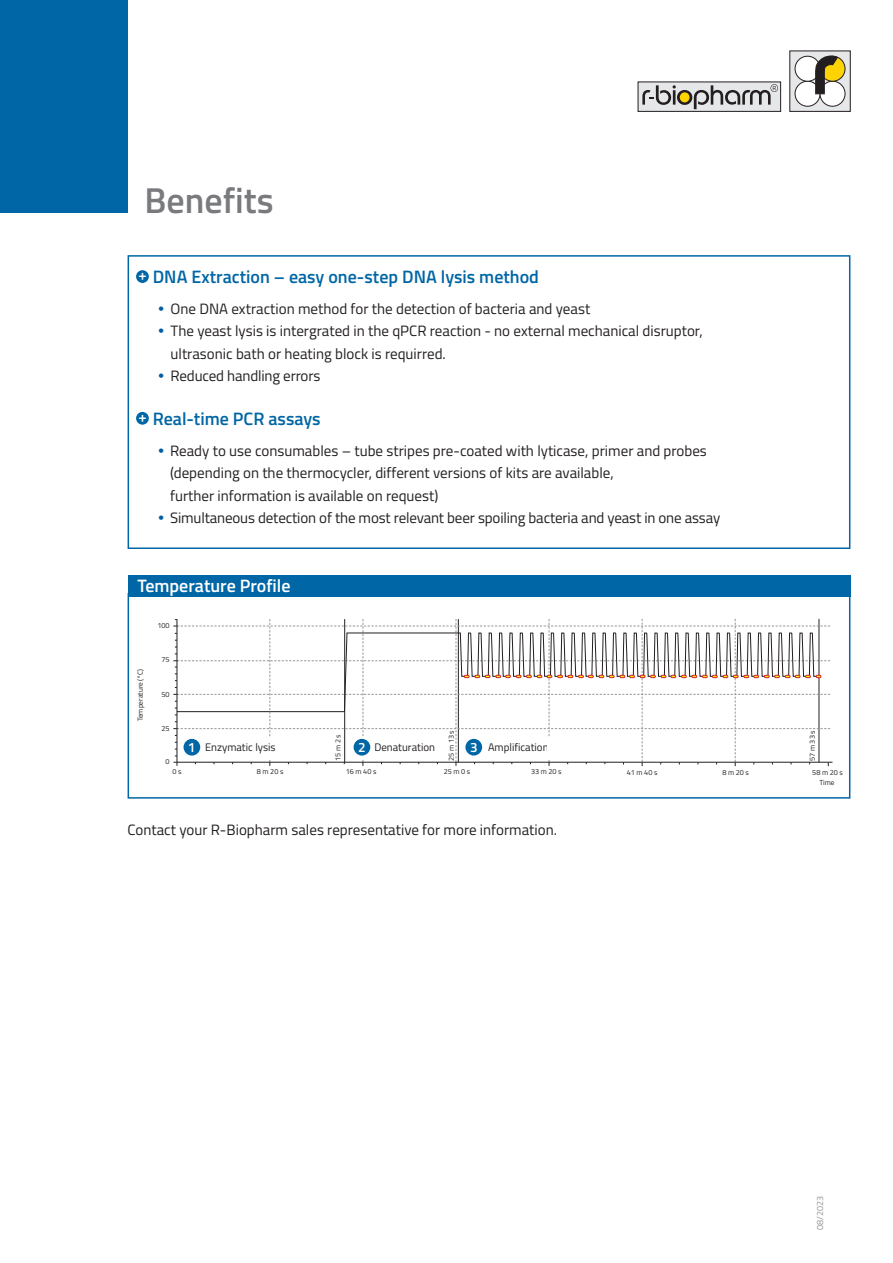
<style>
.page{position:relative;width:893px;height:1263px;background:#fff}
.page>*{position:absolute;margin:0;border:0;box-sizing:border-box;transform-origin:0 0}
.t1{font:600 36px "Titillium";color:#787a7d}
.t2{font:600 18px "Titillium";color:#0166a5}
.t3{font:600 18px "Titillium";color:#fff}
.t4{font:15px/22.5px "Titillium";color:#231f20}
.t5{font:600 13.5px "Titillium";color:#fff}
.t6{font:10.95px "Titillium";color:#231f20}
.t7{font:9px "Titillium";color:#939598}
.t8{font:7.35px/10.1px "Titillium";color:#231f20;text-align:center}
.s1{font-size:14.7px;color:#fff}
.s2{font-family:"Stone Sans ITC Std";font-weight:500;color:#015ca3}
.s3{font-weight:600;font-size:13.5px;color:#fff}
</style>
<div class="page">
<div style="left:128px;top:593px;width:722px;height:206px;background:#fff;border:2px solid #0166a5"></div>
<div style="left:128px;top:255px;width:722px;height:294px;border:2px solid #0166a5"></div>
<div style="left:128px;top:575px;width:722px;height:21px;background:#0166a5"></div>
<div style="left:136px;top:270px;width:13px;height:13px;background:#0166a5;border-radius:50%"></div>
<div style="left:136px;top:412px;width:13px;height:13px;background:#0166a5;border-radius:50%"></div>
<hr style="left:174px;top:762px;width:658px;height:1px;background:#231f20">
<svg style="left:173px;top:619px;width:657px;height:147px"></svg>
<div style="left:0;top:0;width:128px;height:213px;background:#0166a5"></div>
<svg style="left:792px;top:53px;width:56px;height:57px"></svg>
<div style="left:795px;top:81px;width:25px;height:25px;background:#fff;border-radius:50%"></div>
<div style="left:795px;top:81px;width:25px;height:25px;border:1px solid #231f20;border-radius:50%"></div>
<div style="left:795px;top:56px;width:25px;height:25px;background:#fff;border-radius:50%"></div>
<div style="left:795px;top:56px;width:25px;height:25px;border:1px solid #231f20;border-radius:50%"></div>
<div style="left:820px;top:81px;width:25px;height:25px;background:#fff;border-radius:50%"></div>
<div style="left:820px;top:81px;width:25px;height:25px;border:1px solid #231f20;border-radius:50%"></div>
<div style="left:820px;top:56px;width:25px;height:25px;background:#fed304;border-radius:50%"></div>
<div style="left:820px;top:56px;width:25px;height:25px;border:1px solid #231f20;border-radius:50%"></div>
<svg style="left:815px;top:56px;width:23px;height:38px"></svg>
<div style="left:638px;top:82px;width:143px;height:30px;background:#e6e7e9;border:1px solid #231f20"></div>
<svg style="left:642px;top:84px;width:136px;height:25px"></svg>
<div style="left:184px;top:739px;width:16px;height:16px;background:#0166a5;border-radius:50%"></div>
<div style="left:465px;top:739px;width:17px;height:16px;background:#0166a5;border-radius:50%"></div>
<svg style="left:361px;top:737px;width:4px;height:22px"></svg>
<hr style="left:268px;top:737px;width:4px;height:22px;background:#fff">
<hr style="left:548px;top:737px;width:4px;height:22px;background:#fff">
<div style="left:354px;top:739px;width:16px;height:16px;background:#0166a5;border-radius:50%"></div>
<h1 class="t1" style="left:145px;top:173px;width:131px">Benefits</h1>
<p class="t2" style="left:138px;top:263px;width:402px"><span class="s1">+</span> DNA Extraction – easy one-step DNA lysis method</p>
<p class="t4" style="left:157px;top:297px;width:434px"><span class="s2">•</span> One DNA extraction method for the detection of bacteria and yeast</p>
<p class="t4" style="left:171px;top:319px;width:534px;text-indent:-13px"><span class="s2">•</span> The yeast lysis is intergrated in the qPCR reaction - no external mechanical disruptor, ultrasonic bath or heating block is requirred.</p>
<p class="t4" style="left:157px;top:364px;width:165px"><span class="s2">•</span> Reduced handling errors</p>
<p class="t2" style="left:138px;top:405px;width:184px"><span class="s1">+</span> Real-time PCR assays</p>
<p class="t4" style="left:170px;top:438px;width:538px;text-indent:-13px"><span class="s2">•</span> Ready to use consumables – tube stripes pre-coated with lyticase, primer and probes (depending on the thermocycler, different versions of kits are available,<br>further information is available on request)</p>
<p class="t4" style="left:157px;top:506px;width:564px"><span class="s2">•</span> Simultaneous detection of the most relevant beer spoiling bacteria and yeast in one assay</p>
<p class="t3" style="left:137px;top:572px;width:155px">Temperature Profile</p>
<p class="t8" style="left:135px;top:721px;width:54px;rotate:-90deg">Temperature (°C)</p>
<p class="t8" style="left:157px;top:620px;width:14px">100</p>
<p class="t8" style="left:162px;top:654px;width:10px">75</p>
<p class="t8" style="left:162px;top:689px;width:10px">50</p>
<p class="t8" style="left:162px;top:723px;width:10px">25</p>
<p class="t8" style="left:166px;top:756px;width:6px">0</p>
<p class="t8" style="left:333px;top:761px;width:28px;rotate:-90deg">15 m 2 s</p>
<p class="t8" style="left:446px;top:761px;width:32px;rotate:-90deg">25 m 13 s</p>
<p class="t8" style="left:807px;top:761px;width:32px;rotate:-90deg">57 m 33 s</p>
<p class="t6" style="left:188px;top:739px;width:89px"><span class="s3">1</span> Enzymatic lysis</p>
<p class="t5" style="left:358px;top:737px;width:9px">2</p>
<p class="t5" style="left:470px;top:737px;width:9px">3</p>
<p class="t6" style="left:374px;top:739px;width:62px">Denaturation</p>
<p class="t6" style="left:488px;top:739px;width:62px">Amplification</p>
<p class="t8" style="left:173px;top:766px;width:11px">0 s</p>
<p class="t8" style="left:257px;top:766px;width:28px">8 m 20 s</p>
<p class="t8" style="left:346px;top:766px;width:32px">16 m 40 s</p>
<p class="t8" style="left:444px;top:766px;width:28px">25 m 0 s</p>
<p class="t8" style="left:531px;top:766px;width:32px">33 m 20 s</p>
<p class="t8" style="left:627px;top:767px;width:32px">41 m 40 s</p>
<p class="t8" style="left:722px;top:767px;width:28px">8 m 20 s</p>
<p class="t8" style="left:812px;top:767px;width:32px">58 m 20 s<br>Time</p>
<p class="t4" style="left:128px;top:817px;width:431px">Contact your R-Biopharm sales representative for more information.</p>
<p class="t7" style="left:813px;top:1230px;width:35px;rotate:-90deg">08/2023</p>
</div>
